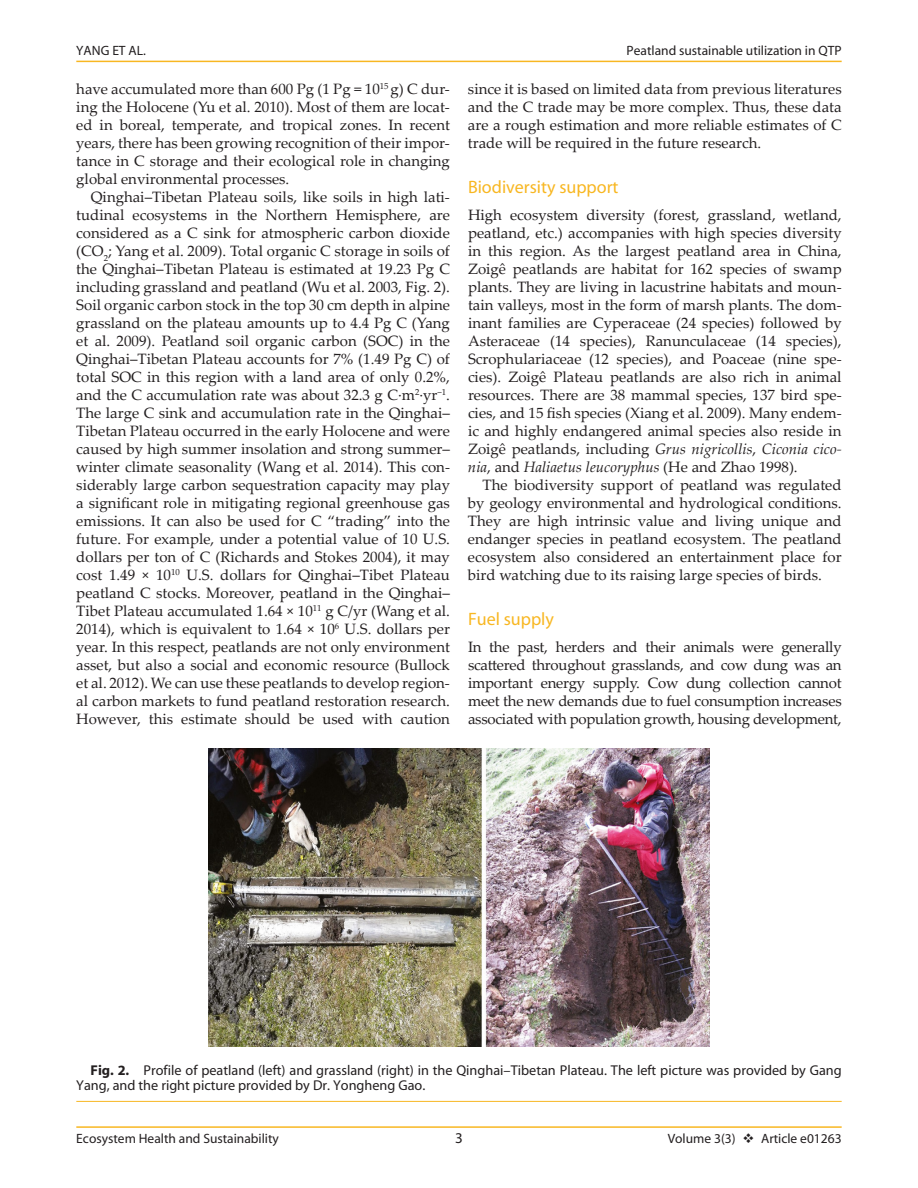
<style>
.page{position:relative;width:918px;height:1188px;background:#fff}
.page>*{position:absolute;margin:0;border:0;box-sizing:border-box;transform-origin:0 0}
.t1{font:18px "Myriad";color:#f8b722}
.t2{font:15px/18px "Palatino Linotype";color:#231f20;text-align:justify}
.t3{font:15px "Myriad";color:#231f20}
.t4{font:14.25px/15px "Myriad";color:#231f20}
.t5{font:13.5px "Myriad";color:#231f20}
.s1{font-style:italic}
.s2{font-weight:700}
</style>
<div class="page">
<hr style="left:76px;top:1126px;width:766px;height:2px;background:#f8b722">
<hr style="left:76px;top:61px;width:766px;height:1px;background:#f8b722">
<hr style="left:76px;top:1101px;width:766px;height:1px;background:#f8b722">
<img style="left:208px;top:749px;width:502px;height:298px">
<p class="t5" style="left:76px;top:43px;width:71px">YANG ET AL.</p>
<p class="t5" style="left:627px;top:43px;width:217px">Peatland sustainable utilization in QTP</p>
<p class="t2" style="left:76px;top:79px;width:375px">have accumulated more than 600 Pg (1 Pg = 10<sup>15</sup> g) C dur&shy;ing the Holocene (Yu et al. 2010). Most of them are locat&shy;ed in boreal, temperate, and tropical zones. In recent years, there has been growing recognition of their impor&shy;tance in C storage and their ecological role in changing global environmental processes.</p>
<p class="t2" style="left:76px;top:187px;width:375px;text-indent:15px">Qinghai–Tibetan Plateau soils, like soils in high lati&shy;tudinal ecosystems in the Northern Hemisphere, are considered as a C sink for atmospheric carbon dioxide (CO<sub>2</sub>; Yang et al. 2009). Total organic C storage in soils of the Qinghai–Tibetan Plateau is estimated at 19.23 Pg C including grassland and peatland (Wu et al. 2003, Fig. 2).<br>Soil organic carbon stock in the top 30 cm depth in alpine grassland on the plateau amounts up to 4.4 Pg C (Yang et al. 2009). Peatland soil organic carbon (SOC) in the Qinghai–Tibetan Plateau accounts for 7% (1.49 Pg C) of total SOC in this region with a land area of only 0.2%, and the C accumulation rate was about 32.3 g C·m<sup>2</sup>·yr<sup>−1</sup>.<br>The large C sink and accumulation rate in the Qinghai– Tibetan Plateau occurred in the early Holocene and were caused by high summer insolation and strong summer– winter climate seasonality (Wang et al. 2014). This con&shy;siderably large carbon sequestration capacity may play a significant role in mitigating regional greenhouse gas emissions. It can also be used for C “trading” into the future. For example, under a potential value of 10 U.S. dollars per ton of C (Richards and Stokes 2004), it may cost 1.49 × 10<sup>10</sup> U.S. dollars for Qinghai–Tibet Plateau peatland C stocks. Moreover, peatland in the Qinghai– Tibet Plateau accumulated 1.64 × 10<sup>11</sup> g C/yr (Wang et al.<br>2014), which is equivalent to 1.64 × 10<sup>6</sup> U.S. dollars per year. In this respect, peatlands are not only environment asset, but also a social and economic resource (Bullock et al. 2012). We can use these peatlands to develop region&shy;al carbon markets to fund peatland restoration research.<br>However, this estimate should be used with caution</p>
<p class="t2" style="left:468px;top:79px;width:375px">since it is based on limited data from previous literatures and the C trade may be more complex. Thus, these data are a rough estimation and more reliable estimates of C trade will be required in the future research.</p>
<p class="t1" style="left:468px;top:178px;width:152px">Biodiversity support</p>
<p class="t2" style="left:468px;top:205px;width:375px">High ecosystem diversity (forest, grassland, wetland, peatland, etc.) accompanies with high species diversity in this region. As the largest peatland area in China, Zoigê peatlands are habitat for 162 species of swamp plants. They are living in lacustrine habitats and moun&shy;tain valleys, most in the form of marsh plants. The dom&shy;inant families are Cyperaceae (24 species) followed by Asteraceae (14 species), Ranunculaceae (14 species), Scrophulariaceae (12 species), and Poaceae (nine spe&shy;cies). Zoigê Plateau peatlands are also rich in animal resources. There are 38 mammal species, 137 bird spe&shy;cies, and 15 fish species (Xiang et al. 2009). Many endem&shy;ic and highly endangered animal species also reside in Zoigê peatlands, including <span class="s1">Grus nigricollis</span>, <span class="s1">Ciconia cico&shy;nia</span>, and <span class="s1">Haliaetus leucoryphus</span> (He and Zhao 1998).</p>
<p class="t2" style="left:468px;top:475px;width:375px;text-indent:15px">The biodiversity support of peatland was regulated by geology environmental and hydrological conditions.<br>They are high intrinsic value and living unique and endanger species in peatland ecosystem. The peatland ecosystem also considered an entertainment place for bird watching due to its raising large species of birds.</p>
<p class="t1" style="left:468px;top:610px;width:87px">Fuel supply</p>
<p class="t2" style="left:468px;top:637px;width:375px">In the past, herders and their animals were generally scattered throughout grasslands, and cow dung was an important energy supply. Cow dung collection cannot meet the new demands due to fuel consumption increases associated with population growth, housing development,</p>
<p class="t4" style="left:76px;top:1063px;width:767px;text-indent:14px"><span class="s2">Fig. 2.</span> Profile of peatland (left) and grassland (right) in the Qinghai–Tibetan Plateau. The left picture was provided by Gang<br>Yang, and the right picture provided by Dr. Yongheng Gao.</p>
<p class="t3" style="left:455px;top:1130px;width:9px">3</p>
<p class="t5" style="left:76px;top:1132px;width:204px">Ecosystem Health and Sustainability</p>
<p class="t5" style="left:668px;top:1132px;width:176px">Volume 3(3) ❖ Article e01263</p>
</div>
